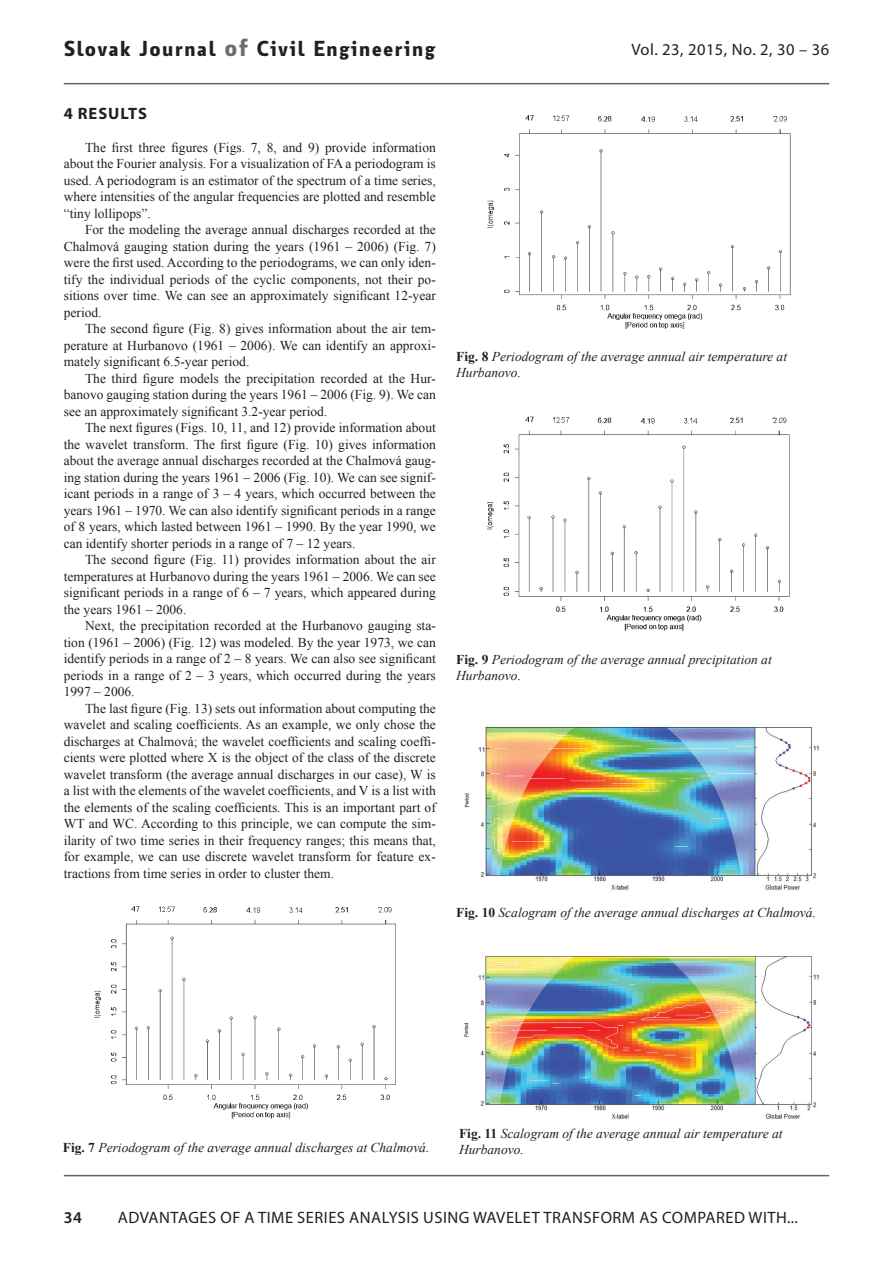
<style>
.page{position:relative;width:893px;height:1263px;background:#fff}
.page>*{position:absolute;margin:0;border:0;box-sizing:border-box;transform-origin:0 0}
.t1{font:700 21px "Botanika Demi CE";letter-spacing:.05em;color:#231f20}
.t2{font:16.5px "Myriad Pro";letter-spacing:.03em;color:#231f20}
.t3{font:700 16.5px "Myriad Pro";letter-spacing:.06em;color:#231f20}
.t4{font:600 16.5px "Myriad Pro";color:#231f20}
.t5{font:13.5px/16.5px "Times New Roman";color:#231f20;text-align:justify}
.t6{font:italic 13.5px/16.5px "Times New Roman";color:#231f20}
.s1{font-size:24px;color:#6c6d70}
.s2{font-weight:700;font-style:normal}
</style>
<div class="page">
<hr style="left:64px;top:83px;width:765px;height:1px;background:#231f20">
<hr style="left:64px;top:1175px;width:765px;height:1px;background:#231f20">
<img style="left:94px;top:906px;width:302px;height:213px">
<img style="left:487px;top:115px;width:304px;height:214px">
<img style="left:486px;top:416px;width:304px;height:215px">
<img style="left:464px;top:727px;width:355px;height:163px">
<img style="left:464px;top:956px;width:355px;height:163px">
<h1 class="t1" style="left:64px;top:39px;width:373px">Slovak Journal <span class="s1">of</span> Civil Engineering</h1>
<p class="t2" style="left:631px;top:39px;width:199px">Vol. 23, 2015, No. 2, 30 – 36</p>
<p class="t3" style="left:64px;top:102px;width:85px">4 RESULTS</p>
<p class="t5" style="left:64px;top:138px;width:374px;text-indent:21px">The first three figures (Figs. 7, 8, and 9) provide information about the Fourier analysis. For a visualization of FA a periodogram is used. A periodogram is an estimator of the spectrum of a time series, where intensities of the angular frequencies are plotted and resemble “tiny lollipops”.</p>
<p class="t5" style="left:64px;top:221px;width:374px;text-indent:21px">For the modeling the average annual discharges recorded at the Chalmová gauging station during the years (1961 – 2006) (Fig. 7) were the first used. According to the periodograms, we can only iden&shy;tify the individual periods of the cyclic components, not their po&shy;sitions over time. We can see an approximately significant 12-year period.</p>
<p class="t5" style="left:64px;top:320px;width:374px;text-indent:21px">The second figure (Fig. 8) gives information about the air tem&shy;perature at Hurbanovo (1961 – 2006). We can identify an approxi&shy;mately significant 6.5-year period.</p>
<p class="t5" style="left:64px;top:369px;width:374px;text-indent:21px">The third figure models the precipitation recorded at the Hur&shy;banovo gauging station during the years 1961 – 2006 (Fig. 9). We can see an approximately significant 3.2-year period.</p>
<p class="t5" style="left:64px;top:419px;width:374px;text-indent:21px">The next figures (Figs. 10, 11, and 12) provide information about the wavelet transform. The first figure (Fig. 10) gives information about the average annual discharges recorded at the Chalmová gaug&shy;ing station during the years 1961 – 2006 (Fig. 10). We can see signif&shy;icant periods in a range of 3 – 4 years, which occurred between the years 1961 – 1970. We can also identify significant periods in a range of 8 years, which lasted between 1961 – 1990. By the year 1990, we can identify shorter periods in a range of 7 – 12 years.</p>
<p class="t5" style="left:64px;top:551px;width:374px;text-indent:21px">The second figure (Fig. 11) provides information about the air temperatures at Hurbanovo during the years 1961 – 2006. We can see significant periods in a range of 6 – 7 years, which appeared during the years 1961 – 2006.</p>
<p class="t5" style="left:64px;top:617px;width:374px;text-indent:21px">Next, the precipitation recorded at the Hurbanovo gauging sta&shy;tion (1961 – 2006) (Fig. 12) was modeled. By the year 1973, we can identify periods in a range of 2 – 8 years. We can also see significant periods in a range of 2 – 3 years, which occurred during the years 1997 – 2006.</p>
<p class="t5" style="left:64px;top:699px;width:374px;text-indent:21px">The last figure (Fig. 13) sets out information about computing the wavelet and scaling coefficients. As an example, we only chose the discharges at Chalmová; the wavelet coefficients and scaling coeffi&shy;cients were plotted where X is the object of the class of the discrete wavelet transform (the average annual discharges in our case), W is a list with the elements of the wavelet coefficients, and V is a list with the elements of the scaling coefficients. This is an important part of WT and WC. According to this principle, we can compute the sim&shy;ilarity of two time series in their frequency ranges; this means that, for example, we can use discrete wavelet transform for feature ex&shy;tractions from time series in order to cluster them.</p>
<p class="t6" style="left:456px;top:348px;width:332px"><span class="s2">Fig. 8</span> Periodogram of the average annual air temperature at<br>Hurbanovo.</p>
<p class="t6" style="left:456px;top:651px;width:317px"><span class="s2">Fig. 9</span> Periodogram of the average annual precipitation at<br>Hurbanovo.</p>
<p class="t6" style="left:456px;top:904px;width:361px"><span class="s2">Fig. 10</span> Scalogram of the average annual discharges at Chalmová.</p>
<p class="t6" style="left:63px;top:1139px;width:368px"><span class="s2">Fig. 7</span> Periodogram of the average annual discharges at Chalmová.</p>
<p class="t6" style="left:459px;top:1124px;width:325px"><span class="s2">Fig. 11</span> Scalogram of the average annual air temperature at<br>Hurbanovo.</p>
<p class="t4" style="left:64px;top:1207px;width:20px">34</p>
<p class="t2" style="left:118px;top:1207px;width:682px">ADVANTAGES OF A TIME SERIES ANALYSIS USING WAVELET TRANSFORM AS COMPARED WITH...</p>
</div>
